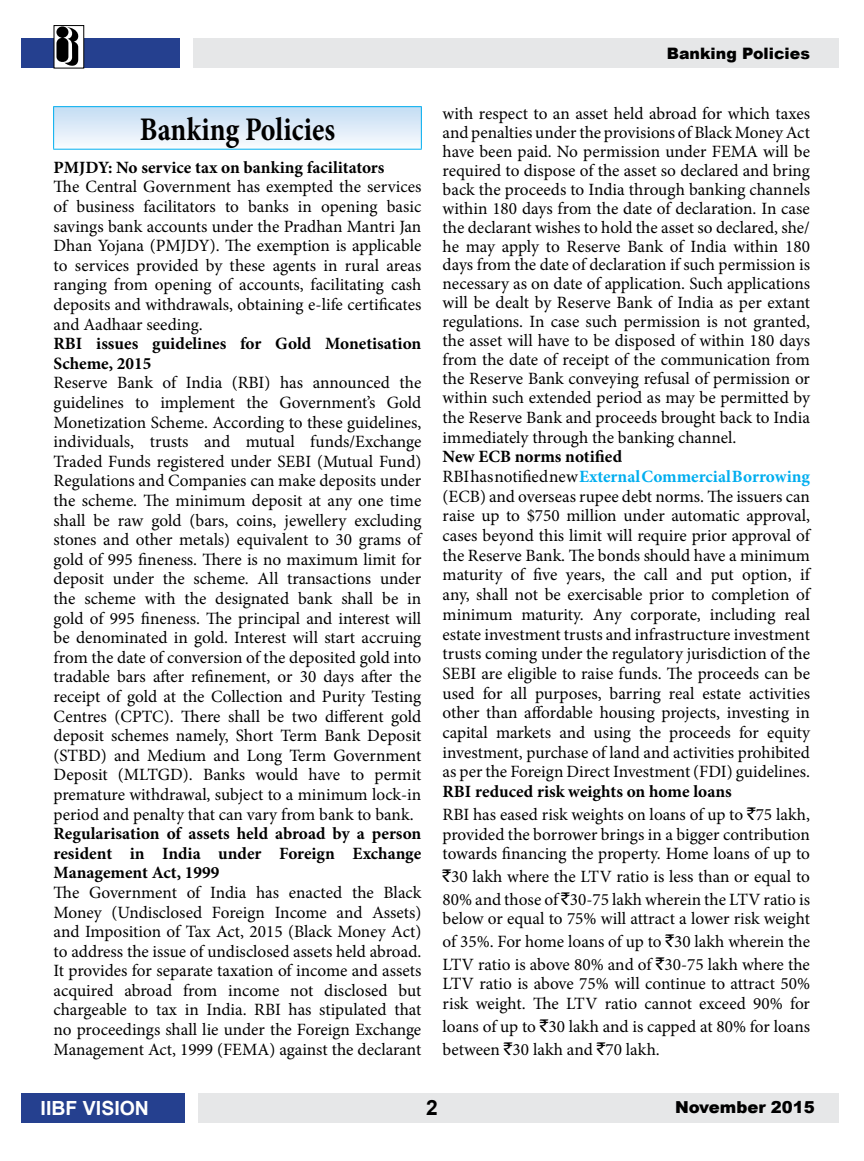
<style>
.page{position:relative;width:864px;height:1161px;background:#fff}
.page>*{position:absolute;margin:0;border:0;box-sizing:border-box;transform-origin:0 0}
.t1{font:700 33px "Minion Pro";color:#000;scale:.85 1}
.t2{font:700 21px "Arial";color:#000}
.t3{font:700 19.5px "Arial";color:#fff}
.t4{font:17.25px/19.6px "Minion Pro";color:#000}
.t5{font:700 17.25px/19.6px "Minion Pro";color:#000}
.t6{font:900 16.5px "Arial";color:#000}
.t7{font:900 15.75px "Arial";color:#000}
.s1{font-weight:700}
.s2{font-weight:700;color:#00aeef}
.s3{font-family:"Rupee Foradian"}
</style>
<div class="page">
<div style="left:193px;top:38px;width:645px;height:30px;background:#e6e7e8"></div>
<div style="left:21px;top:38px;width:159px;height:30px;background:#25408f"></div>
<div style="left:198px;top:1093px;width:640px;height:30px;background:#e6e7e8"></div>
<div style="left:21px;top:1093px;width:164px;height:30px;background:#25408f"></div>
<div style="left:54px;top:26px;width:30px;height:42px;background:#fff"></div>
<svg style="left:56px;top:27px;width:23px;height:39px"></svg>
<div style="left:54px;top:107px;width:367px;height:42px;background:linear-gradient(to bottom,#c3dcf3,#f9fbfe)"></div>
<hr style="left:53px;top:106px;width:369px;height:1px;background:#00aeef">
<hr style="left:53px;top:107px;width:1px;height:42px;background:#00aeef">
<hr style="left:421px;top:107px;width:1px;height:42px;background:#00aeef">
<hr style="left:53px;top:149px;width:369px;height:1px;background:#00aeef">
<h1 class="t1" style="left:140px;top:106px;width:231px">Banking Policies</h1>
<p class="t5" style="left:54px;top:157px;width:332px">PMJDY: No service tax on banking facilitators</p>
<p class="t4" style="left:54px;top:177px;width:369px;text-align:justify">The Central Government has exempted the services of business facilitators to banks in opening basic savings bank accounts under the Pradhan Mantri Jan Dhan Yojana (PMJDY). The exemption is applicable to services provided by these agents in rural areas ranging from opening of accounts, facilitating cash deposits and withdrawals, obtaining e-life certificates and Aadhaar seeding.</p>
<p class="t5" style="left:54px;top:334px;width:369px">RBI issues guidelines for Gold Monetisation<br>Scheme, 2015</p>
<p class="t4" style="left:54px;top:373px;width:369px;text-align:justify">Reserve Bank of India (RBI) has announced the guidelines to implement the Government’s Gold Monetization Scheme. According to these guidelines, individuals, trusts and mutual funds/Exchange Traded Funds registered under SEBI (Mutual Fund)<br>Regulations and Companies can make deposits under the scheme. The minimum deposit at any one time shall be raw gold (bars, coins, jewellery excluding stones and other metals) equivalent to 30 grams of gold of 995 fineness. There is no maximum limit for deposit under the scheme. All transactions under the scheme with the designated bank shall be in gold of 995 fineness. The principal and interest will be denominated in gold. Interest will start accruing from the date of conversion of the deposited gold into tradable bars after refinement, or 30 days after the receipt of gold at the Collection and Purity Testing Centres (CPTC). There shall be two different gold deposit schemes namely, Short Term Bank Deposit (STBD) and Medium and Long Term Government Deposit (MLTGD). Banks would have to permit premature withdrawal, subject to a minimum lock-in period and penalty that can vary from bank to bank.</p>
<p class="t5" style="left:54px;top:824px;width:369px;text-align:justify">Regularisation of assets held abroad by a person resident in India under Foreign Exchange Management Act, 1999</p>
<p class="t4" style="left:54px;top:883px;width:369px;text-align:justify">The Government of India has enacted the Black Money (Undisclosed Foreign Income and Assets) and Imposition of Tax Act, 2015 (Black Money Act) to address the issue of undisclosed assets held abroad.<br>It provides for separate taxation of income and assets acquired abroad from income not disclosed but chargeable to tax in India. RBI has stipulated that no proceedings shall lie under the Foreign Exchange Management Act, 1999 (FEMA) against the declarant</p>
<p class="t7" style="left:667px;top:42px;width:145px">Banking Policies</p>
<p class="t4" style="left:443px;top:104px;width:369px;line-height:19px;text-align:justify">with respect to an asset held abroad for which taxes and penalties under the provisions of Black Money Act have been paid. No permission under FEMA will be required to dispose of the asset so declared and bring back the proceeds to India through banking channels within 180 days from the date of declaration. In case the declarant wishes to hold the asset so declared, she/ he may apply to Reserve Bank of India within 180 days from the date of declaration if such permission is necessary as on date of application. Such applications will be dealt by Reserve Bank of India as per extant regulations. In case such permission is not granted, the asset will have to be disposed of within 180 days from the date of receipt of the communication from the Reserve Bank conveying refusal of permission or within such extended period as may be permitted by the Reserve Bank and proceeds brought back to India immediately through the banking channel.</p>
<p class="t4" style="left:443px;top:447px;width:369px"><span class="s1">New ECB norms notified<br></span>RBI has notified new <span class="s2">External Commercial Borrowing </span>(ECB) and overseas rupee debt norms. The issuers can raise up to $750 million under automatic approval, cases beyond this limit will require prior approval of the Reserve Bank. The bonds should have a minimum maturity of five years, the call and put option, if any, shall not be exercisable prior to completion of minimum maturity. Any corporate, including real estate investment trusts and infrastructure investment trusts coming under the regulatory jurisdiction of the SEBI are eligible to raise funds. The proceeds can be used for all purposes, barring real estate activities other than affordable housing projects, investing in capital markets and using the proceeds for equity investment, purchase of land and activities prohibited as per the Foreign Direct Investment (FDI) guidelines.</p>
<p class="t4" style="left:443px;top:780px;width:369px;line-height:22.6px"><span class="s1">RBI reduced risk weights on home loans<br></span>RBI has eased risk weights on loans of up to <span class="s3">`</span>75 lakh,</p>
<p class="t4" style="left:443px;top:824px;width:369px">provided the borrower brings in a bigger contribution towards financing the property. Home loans of up to</p>
<p class="t4" style="left:443px;top:865px;width:369px;line-height:22.6px"><span class="s3">`</span>30 lakh where the LTV ratio is less than or equal to<br>80% and those of <span class="s3">`</span>30-75 lakh wherein the LTV ratio is</p>
<p class="t4" style="left:443px;top:908px;width:369px;line-height:22.6px;text-align:justify">below or equal to 75% will attract a lower risk weight of 35%. For home loans of up to <span class="s3">`</span>30 lakh wherein the LTV ratio is above 80% and of <span class="s3">`</span>30-75 lakh where the</p>
<p class="t4" style="left:443px;top:974px;width:369px">LTV ratio is above 75% will continue to attract 50% risk weight. The LTV ratio cannot exceed 90% for</p>
<p class="t4" style="left:443px;top:1015px;width:369px;line-height:22.6px">loans of up to <span class="s3">`</span>30 lakh and is capped at 80% for loans between <span class="s3">`</span>30 lakh and <span class="s3">`</span>70 lakh.</p>
<p class="t3" style="left:41px;top:1095px;width:110px">IIBF VISION</p>
<p class="t2" style="left:426px;top:1094px;width:13px">2</p>
<p class="t6" style="left:675px;top:1095px;width:141px">November 2015</p>
</div>
